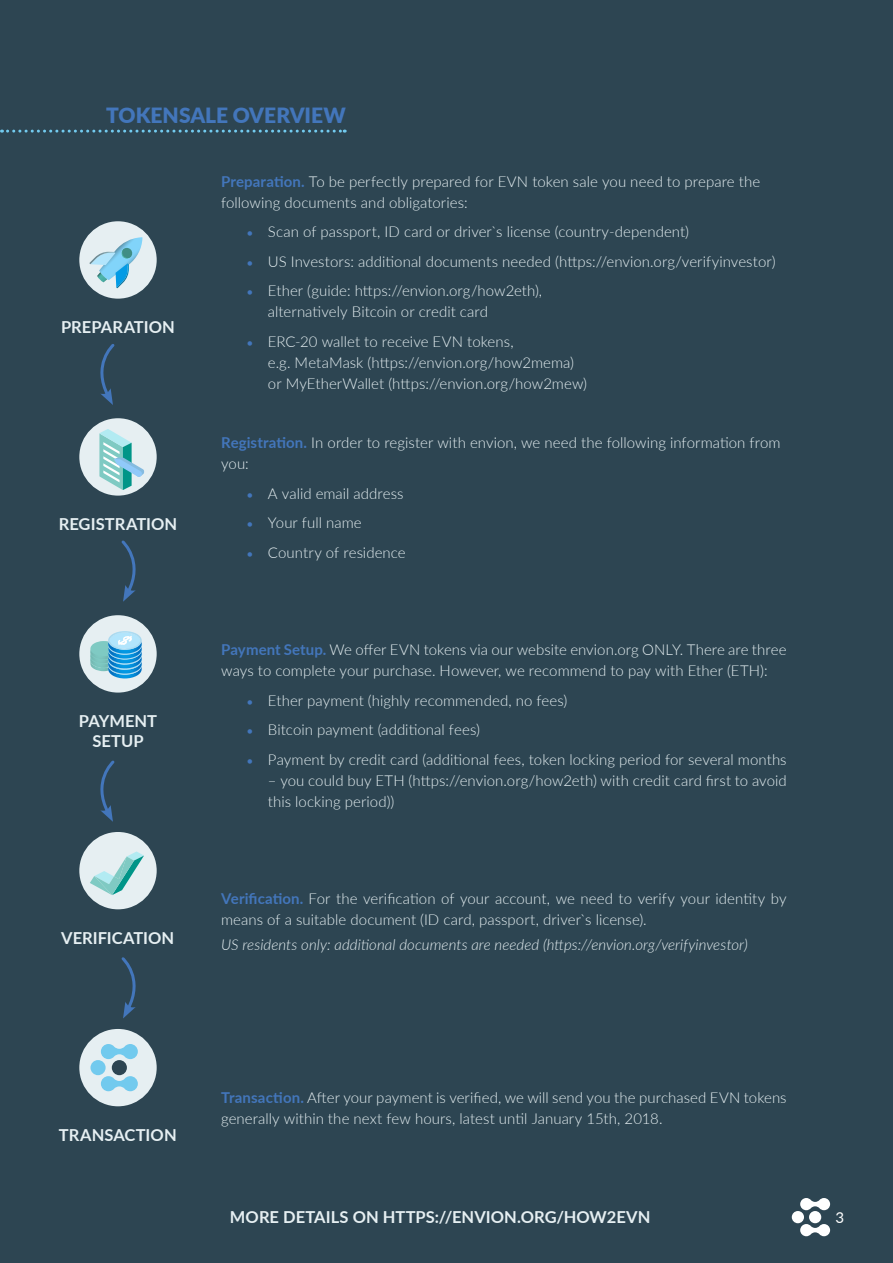
<style>
.page{position:relative;width:893px;height:1263px;background:#2d4552}
.page>*{position:absolute;margin:0;border:0;box-sizing:border-box;transform-origin:0 0}
.t1{font:900 21px "Lato";color:#4376bb}
.t2{font:700 16.5px/19.8px "Lato";letter-spacing:.005em;color:#e6eff2;text-align:center}
.t3{font:300 15px/21px "Lato";letter-spacing:.005em;color:#e6eff2}
.t4{font:italic 300 15px "Lato";letter-spacing:.005em;color:#e6eff2}
.t5{font:15px "Lato";color:#fff}
.s1{font-weight:700;color:#4376bb}
.s2{font-weight:400;font-size:12px;color:#4376bb}
</style>
<div class="page">
<div style="left:809px;top:1211px;width:12px;height:12px;background:#fff;border-radius:50%"></div>
<div style="left:792px;top:1211px;width:12px;height:12px;background:#fff;border-radius:50%"></div>
<svg style="left:800px;top:1198px;width:30px;height:12px"></svg>
<svg style="left:800px;top:1224px;width:30px;height:12px"></svg>
<svg style="left:2px;top:130px;width:343px;height:3px"></svg>
<div style="left:79px;top:221px;width:78px;height:78px;background:#e6eff2;border-radius:50%"></div>
<svg style="left:89px;top:237px;width:53px;height:51px"></svg>
<div style="left:79px;top:418px;width:78px;height:78px;background:#e6eff2;border-radius:50%"></div>
<svg style="left:99px;top:429px;width:45px;height:61px"></svg>
<div style="left:79px;top:615px;width:78px;height:77px;background:#e6eff2;border-radius:50%"></div>
<svg style="left:90px;top:631px;width:52px;height:47px"></svg>
<div style="left:79px;top:832px;width:78px;height:77px;background:#e6eff2;border-radius:50%"></div>
<svg style="left:90px;top:851px;width:54px;height:44px"></svg>
<div style="left:79px;top:1029px;width:78px;height:77px;background:#e6eff2;border-radius:50%"></div>
<div style="left:112px;top:1060px;width:15px;height:15px;background:#2d4552;border-radius:50%"></div>
<div style="left:90px;top:1060px;width:16px;height:15px;background:#72caee;border-radius:50%"></div>
<svg style="left:101px;top:1044px;width:37px;height:15px"></svg>
<svg style="left:101px;top:1076px;width:37px;height:15px"></svg>
<svg style="left:100px;top:344px;width:15px;height:61px"></svg>
<svg style="left:100px;top:760px;width:15px;height:62px"></svg>
<svg style="left:121px;top:540px;width:15px;height:62px"></svg>
<svg style="left:121px;top:957px;width:15px;height:61px"></svg>
<h1 class="t1" style="left:106px;top:100px;width:241px">TOKENSALE OVERVIEW</h1>
<p class="t2" style="left:61px;top:317px;width:115px">PREPARATION</p>
<p class="t2" style="left:59px;top:513px;width:120px">REGISTRATION</p>
<p class="t2" style="left:79px;top:710px;width:80px">PAYMENT<br>SETUP</p>
<p class="t2" style="left:61px;top:927px;width:115px">VERIFICATION</p>
<p class="t3" style="left:221px;top:170px;width:541px"><span class="s1">Preparation.</span> To be perfectly prepared for EVN token sale you need to prepare the following documents and obligatories:</p>
<p class="t3" style="left:247px;top:221px;width:444px"><span class="s2">•</span> Scan of passport, ID card or driver`s license (country-dependent)</p>
<p class="t3" style="left:247px;top:250px;width:530px"><span class="s2">•</span> US Investors: additional documents needed (https://envion.org/verifyinvestor)</p>
<p class="t3" style="left:268px;top:280px;width:276px;text-indent:-21px"><span class="s2">•</span> Ether (guide: https://envion.org/how2eth), alternatively Bitcoin or credit card</p>
<p class="t3" style="left:268px;top:330px;width:321px;text-indent:-21px"><span class="s2">•</span> ERC-20 wallet to receive EVN tokens,<br>e.g. MetaMask (https://envion.org/how2mema) or MyEtherWallet (https://envion.org/how2mew)</p>
<p class="t3" style="left:221px;top:432px;width:561px"><span class="s1">Registration.</span> In order to register with envion, we need the following information from you:</p>
<p class="t3" style="left:247px;top:482px;width:159px"><span class="s2">•</span> A valid email address</p>
<p class="t3" style="left:247px;top:512px;width:117px"><span class="s2">•</span> Your full name</p>
<p class="t3" style="left:247px;top:541px;width:161px"><span class="s2">•</span> Country of residence</p>
<p class="t3" style="left:221px;top:639px;width:567px"><span class="s1">Payment Setup.</span> We offer EVN tokens via our website envion.org ONLY. There are three ways to complete your purchase. However, we recommend to pay with Ether (ETH):</p>
<p class="t3" style="left:247px;top:689px;width:322px"><span class="s2">•</span> Ether payment (highly recommended, no fees)</p>
<p class="t3" style="left:247px;top:719px;width:235px"><span class="s2">•</span> Bitcoin payment (additional fees)</p>
<p class="t3" style="left:247px;top:748px;width:541px"><span class="s2">•</span> Payment by credit card (additional fees, token locking period for several months</p>
<p class="t3" style="left:268px;top:769px;width:520px">– you could buy ETH (https://envion.org/how2eth) with credit card first to avoid this locking period))</p>
<p class="t3" style="left:221px;top:888px;width:567px"><span class="s1">Verification.</span> For the verification of your account, we need to verify your identity by means of a suitable document (ID card, passport, driver`s license).</p>
<p class="t4" style="left:221px;top:935px;width:528px">US residents only: additional documents are needed (https://envion.org/verifyinvestor)</p>
<p class="t2" style="left:59px;top:1124px;width:119px">TRANSACTION</p>
<p class="t3" style="left:221px;top:1087px;width:567px"><span class="s1">Transaction.</span> After your payment is verified, we will send you the purchased EVN tokens generally within the next few hours, latest until January 15th, 2018.</p>
<p class="t2" style="left:230px;top:1206px;width:422px">MORE DETAILS ON HTTPS://ENVION.ORG/HOW2EVN</p>
<p class="t5" style="left:835px;top:1207px;width:10px">3</p>
</div>
